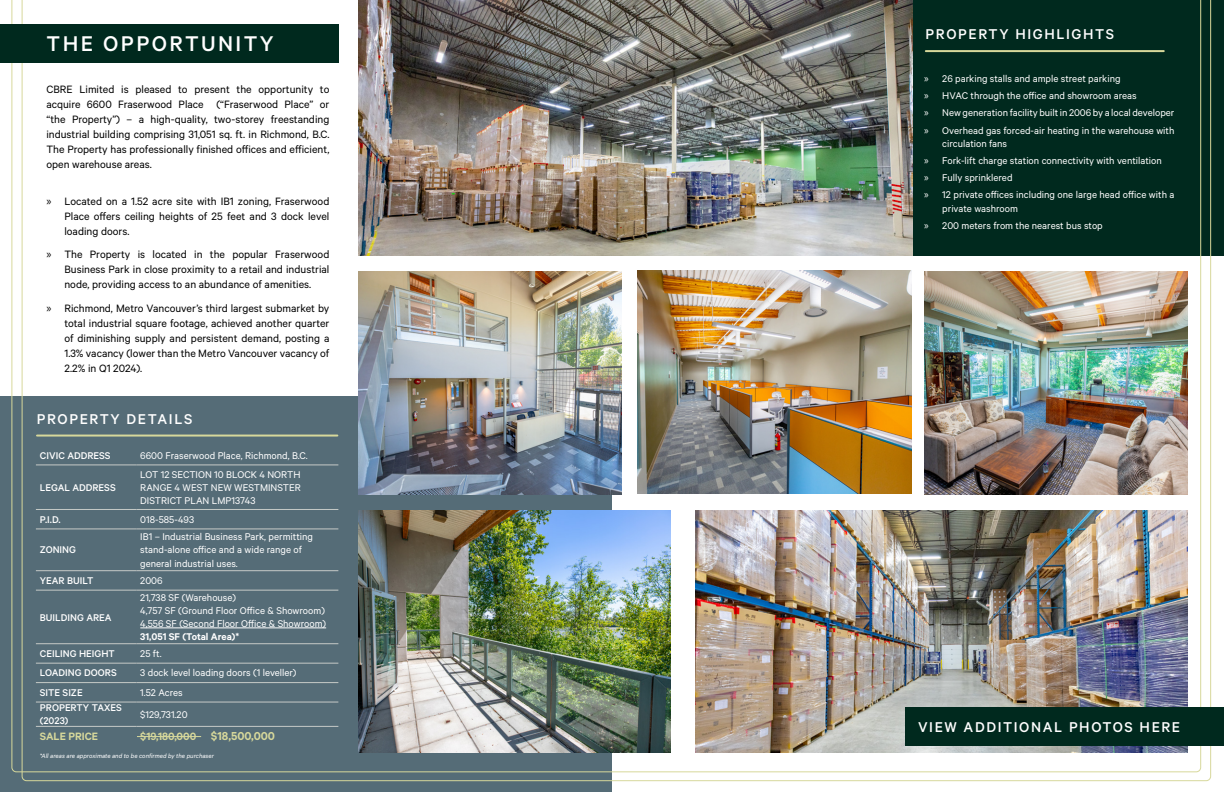
<style>
.page{position:relative;width:1224px;height:792px;background:#fff}
.page>*{position:absolute;margin:0;border:0;box-sizing:border-box;transform-origin:0 0}
.t1{font:500 24px "Calibre";letter-spacing:.1em;color:#fff}
.t2{font:500 16px "Calibre";letter-spacing:.1em;color:#fff}
.t3{font:600 13px "Calibre";color:#d7d89b}
.t4{font:12px/15px "Calibre";color:#000;text-align:justify}
.t5{font:600 12px "Calibre";color:#d7d89b}
.t6{font:11px/17.2px "Calibre";color:#fff}
.t7{font:500 11px/13.2px "Calibre";color:#fff}
.t8{font:600 11px "Calibre";color:#fff}
.t9{font:italic 7px "Calibre";color:#fff}
.s1{font-family:"Myriad Pro"}
</style>
<div class="page">
<div style="left:912px;top:0;width:312px;height:256px;background:#00291e"></div>
<div style="left:0;top:396px;width:612px;height:396px;background:#556c77"></div>
<img style="left:11px;top:0;width:1190px;height:772px">
<div style="left:0;top:24px;width:338px;height:39px;background:#00291e"></div>
<div style="left:906px;top:707px;width:318px;height:39px;background:#00291e"></div>
<hr style="left:137px;top:736px;width:64px;height:1px;background:#d7d89b">
<h1 class="t1" style="left:47px;top:29px;width:229px">THE OPPORTUNITY</h1>
<p class="t4" style="left:46px;top:81px;width:285px">CBRE Limited is pleased to present the opportunity to acquire 6600 Fraserwood Place (“Fraserwood Place” or “the Property”) – a high-quality, two-storey freestanding industrial building comprising 31,051 sq. ft. in Richmond, B.C.<br>The Property has professionally finished offices and efficient, open warehouse areas.</p>
<p class="t4" style="left:64px;top:193px;width:267px;text-indent:-18px"><span class="s1">»</span> Located on a 1.52 acre site with IB1 zoning, Fraserwood Place offers ceiling heights of 25 feet and 3 dock level loading doors.</p>
<p class="t4" style="left:64px;top:246px;width:267px;text-indent:-18px"><span class="s1">»</span> The Property is located in the popular Fraserwood Business Park in close proximity to a retail and industrial node, providing access to an abundance of amenities.</p>
<p class="t4" style="left:64px;top:300px;width:267px;text-indent:-18px"><span class="s1">»</span> Richmond, Metro Vancouver’s third largest submarket by total industrial square footage, achieved another quarter of diminishing supply and persistent demand, posting a 1.3% vacancy (lower than the Metro Vancouver vacancy of 2.2% in Q1 2024).</p>
<h2 class="t2" style="left:37px;top:410px;width:157px">PROPERTY DETAILS</h2>
<p class="t7" style="left:40px;top:448px;width:72px">CIVIC ADDRESS</p>
<p class="t6" style="left:140px;top:446px;width:169px">6600 Fraserwood Place, Richmond, B.C.</p>
<p class="t7" style="left:40px;top:480px;width:77px">LEGAL ADDRESS</p>
<p class="t6" style="left:140px;top:467px;width:162px;line-height:13.2px;text-align:justify">LOT 12 SECTION 10 BLOCK 4 NORTH RANGE 4 WEST NEW WESTMINSTER DISTRICT PLAN LMP13743</p>
<p class="t7" style="left:40px;top:512px;width:22px">P.I.D.</p>
<p class="t6" style="left:140px;top:510px;width:55px">018-585-493</p>
<p class="t7" style="left:40px;top:543px;width:38px">ZONING</p>
<p class="t6" style="left:140px;top:530px;width:174px;line-height:13.2px">IB1 – Industrial Business Park, permitting stand-alone office and a wide range of general industrial uses.</p>
<p class="t7" style="left:40px;top:574px;width:55px">YEAR BUILT</p>
<p class="t6" style="left:140px;top:572px;width:24px">2006</p>
<p class="t7" style="left:40px;top:610px;width:73px">BUILDING AREA</p>
<p class="t6" style="left:140px;top:590px;width:187px;line-height:13.2px">21,738 SF (Warehouse)<br>4,757 SF (Ground Floor Office &amp; Showroom)<br>4,556 SF (Second Floor Office &amp; Showroom)</p>
<p class="t8" style="left:140px;top:630px;width:100px">31,051 SF (Total Area)*</p>
<p class="t7" style="left:40px;top:647px;width:77px">CEILING HEIGHT</p>
<p class="t6" style="left:140px;top:645px;width:23px">25 ft.</p>
<p class="t7" style="left:40px;top:666px;width:78px">LOADING DOORS</p>
<p class="t6" style="left:140px;top:664px;width:158px">3 dock level loading doors (1 leveller)</p>
<p class="t7" style="left:40px;top:686px;width:44px">SITE SIZE</p>
<p class="t6" style="left:140px;top:683px;width:44px">1.52 Acres</p>
<p class="t7" style="left:40px;top:701px;width:83px">PROPERTY TAXES (2023)</p>
<p class="t6" style="left:140px;top:705px;width:49px">$129,731.20</p>
<p class="t5" style="left:40px;top:729px;width:60px">SALE PRICE</p>
<p class="t5" style="left:140px;top:729px;width:57px">$19,180,000</p>
<p class="t9" style="left:40px;top:751px;width:176px">*All areas are approximate and to be confirmed by the purchaser</p>
<p class="t3" style="left:211px;top:728px;width:66px">$18,500,000</p>
<h2 class="t2" style="left:926px;top:25px;width:190px">PROPERTY HIGHLIGHTS</h2>
<p class="t6" style="left:924px;top:70px;width:252px"><span class="s1">»</span> 26 parking stalls and ample street parking<br><span class="s1">»</span> HVAC through the office and showroom areas<br><span class="s1">»</span> New generation facility built in 2006 by a local developer <span class="s1">»</span> Overhead gas forced-air heating in the warehouse with</p>
<p class="t6" style="left:924px;top:134px;width:252px;text-indent:18px">circulation fans<br><span class="s1">»</span> Fork-lift charge station connectivity with ventilation<br><span class="s1">»</span> Fully sprinklered<br><span class="s1">»</span> 12 private offices including one large head office with a</p>
<p class="t6" style="left:924px;top:199px;width:180px;text-indent:18px">private washroom<br><span class="s1">»</span> 200 meters from the nearest bus stop</p>
<h2 class="t2" style="left:918px;top:718px;width:264px">VIEW ADDITIONAL PHOTOS HERE</h2>
</div>
